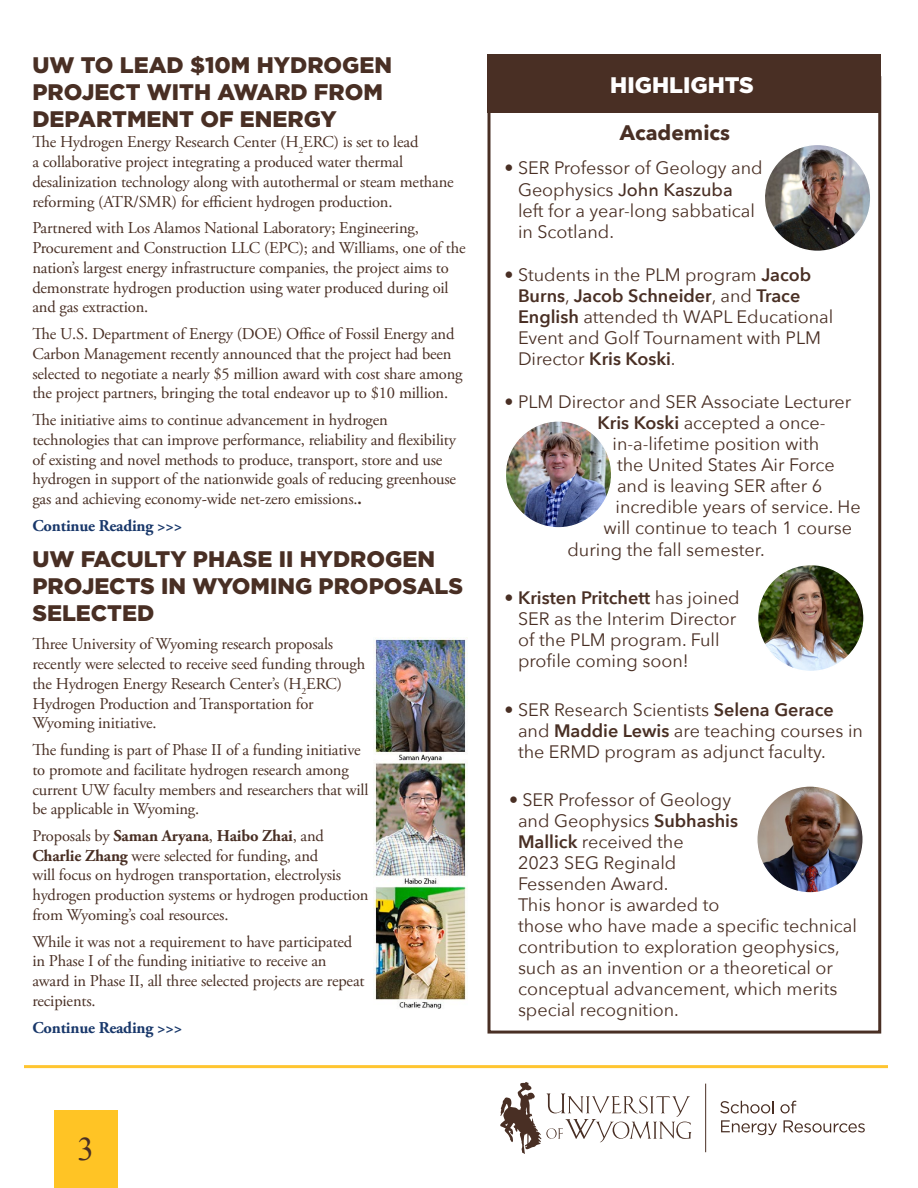
<style>
.page{position:relative;width:918px;height:1188px;background:#fff}
.page>*{position:absolute;margin:0;border:0;box-sizing:border-box;transform-origin:0 0}
.t1{font:33px "Times New Roman";color:#492f24}
.t2{font:900 22.5px/27px "Gotham";color:#492f24}
.t3{font:900 22.5px "Gotham";color:#fff}
.t4{font:700 21px "Avenir Next";color:#492f24}
.t5{font:18px/21px "Avenir Next";color:#492f24}
.t6{font:16.5px/19.8px "Adobe Garamond Pro";letter-spacing:-.01em;color:#492f24}
.t7{font:700 16.5px "Adobe Garamond Pro";letter-spacing:-.01em;color:#18376a}
.s1{font-weight:700}
.s2{font-weight:500}
.s3{font-weight:600}
</style>
<div class="page">
<div style="left:54px;top:1111px;width:63px;height:77px;background:#ffc425"></div>
<hr style="left:24px;top:1065px;width:864px;height:3px;background:#ffc530">
<hr style="left:705px;top:1084px;width:1px;height:68px;background:#492f24">
<svg style="left:720px;top:1101px;width:54px;height:12px"></svg>
<svg style="left:780px;top:1101px;width:16px;height:12px"></svg>
<svg style="left:721px;top:1120px;width:56px;height:15px"></svg>
<svg style="left:784px;top:1120px;width:81px;height:13px"></svg>
<svg style="left:500px;top:1082px;width:191px;height:72px"></svg>
<div style="left:488px;top:76px;width:393px;height:958px;border:3px solid #492f24"></div>
<div style="left:488px;top:54px;width:393px;height:58px;background:#492f24"></div>
<img style="left:373px;top:637px;width:94px;height:372px">
<img style="left:764px;top:144px;width:107px;height:107px;border-radius:53px">
<div style="left:764px;top:144px;width:108px;height:108px;border:2px solid #fff;border-radius:50%"></div>
<img style="left:757px;top:786px;width:106px;height:107px;border-radius:53px">
<div style="left:756px;top:785px;width:108px;height:109px;border:2px solid #fff;border-radius:50%"></div>
<img style="left:758px;top:565px;width:106px;height:107px;border-radius:53px">
<div style="left:757px;top:564px;width:108px;height:108px;border:2px solid #fff;border-radius:50%"></div>
<img style="left:505px;top:421px;width:107px;height:107px;border-radius:53px">
<div style="left:505px;top:420px;width:108px;height:109px;border:2px solid #fff;border-radius:50%"></div>
<h2 class="t2" style="left:32px;top:50px;width:361px">UW TO LEAD $10M HYDROGEN<br>PROJECT WITH AWARD FROM<br>DEPARTMENT OF ENERGY</h2>
<p class="t6" style="left:32px;top:133px;width:423px">The Hydrogen Energy Research Center (H<sub>2</sub>ERC) is set to lead<br>a collaborative project integrating a produced water thermal desalinization technology along with autothermal or steam methane reforming (ATR/SMR) for efficient hydrogen production.</p>
<p class="t6" style="left:32px;top:219px;width:435px">Partnered with Los Alamos National Laboratory; Engineering, Procurement and Construction LLC (EPC); and Williams, one of the nation’s largest energy infrastructure companies, the project aims to demonstrate hydrogen production using water produced during oil and gas extraction.</p>
<p class="t6" style="left:32px;top:324px;width:432px">The U.S. Department of Energy (DOE) Office of Fossil Energy and Carbon Management recently announced that the project had been selected to negotiate a nearly $5 million award with cost share among the project partners, bringing the total endeavor up to $10 million.</p>
<p class="t6" style="left:32px;top:410px;width:425px">The initiative aims to continue advancement in hydrogen technologies that can improve performance, reliability and flexibility of existing and novel methods to produce, transport, store and use hydrogen in support of the nationwide goals of reducing greenhouse gas and achieving economy-wide net-zero emissions.<span class="s1">.</span></p>
<p class="t7" style="left:32px;top:516px;width:152px">Continue Reading &gt;&gt;&gt;</p>
<h2 class="t2" style="left:32px;top:545px;width:432px">UW FACULTY PHASE II HYDROGEN<br>PROJECTS IN WYOMING PROPOSALS<br>SELECTED</h2>
<p class="t6" style="left:32px;top:635px;width:334px">Three University of Wyoming research proposals recently were selected to receive seed funding through the Hydrogen Energy Research Center’s (H<sub>2</sub>ERC)<br>Hydrogen Production and Transportation for Wyoming initiative.</p>
<p class="t6" style="left:32px;top:740px;width:338px">The funding is part of Phase II of a funding initiative to promote and facilitate hydrogen research among current UW faculty members and researchers that will be applicable in Wyoming.</p>
<p class="t6" style="left:32px;top:826px;width:338px">Proposals by <span class="s1">Saman Aryana</span>, <span class="s1">Haibo Zhai</span>, and <span class="s1">Charlie Zhang</span> were selected for funding, and<br>will focus on hydrogen transportation, electrolysis hydrogen production systems or hydrogen production from Wyoming’s coal resources.</p>
<p class="t6" style="left:32px;top:932px;width:334px">While it was not a requirement to have participated in Phase I of the funding initiative to receive an award in Phase II, all three selected projects are repeat recipients.</p>
<p class="t7" style="left:32px;top:1018px;width:152px">Continue Reading &gt;&gt;&gt;</p>
<h1 class="t1" style="left:77px;top:1126px;width:18px">3</h1>
<h2 class="t3" style="left:610px;top:72px;width:145px">HIGHLIGHTS</h2>
<p class="t4" style="left:620px;top:114px;width:112px">Academics</p>
<p class="t5" style="left:518px;top:157px;width:246px;text-indent:-14px">• SER Professor of Geology and<br>Geophysics <span class="s2">John Kaszuba </span>left for a year-long sabbatical in Scotland.</p>
<p class="t5" style="left:518px;top:264px;width:317px;text-indent:-14px">• Students in the PLM program <span class="s3">Jacob<br>Burns</span>, <span class="s3">Jacob Schneider</span>, and <span class="s3">Trace<br>English</span> attended th WAPL Educational<br>Event and Golf Tournament with PLM<br>Director <span class="s3">Kris Koski</span>.</p>
<p class="t5" style="left:505px;top:390px;width:348px">• PLM Director and SER Associate Lecturer</p>
<p class="t5" style="left:598px;top:411px;width:230px"><span class="s3">Kris Koski</span> accepted a once-</p>
<p class="t5" style="left:613px;top:432px;width:208px">in-a-lifetime position with</p>
<p class="t5" style="left:617px;top:453px;width:219px">the United States Air Force</p>
<p class="t5" style="left:617px;top:474px;width:207px">and is leaving SER after 6</p>
<p class="t5" style="left:616px;top:495px;width:247px">incredible years of service. He</p>
<p class="t5" style="left:604px;top:516px;width:250px">will continue to teach 1 course</p>
<p class="t5" style="left:568px;top:538px;width:199px">during the fall semester.</p>
<p class="t5" style="left:518px;top:587px;width:223px;text-indent:-14px">• <span class="s3">Kristen Pritchett</span> has joined<br>SER as the Interim Director of the PLM program. Full profile coming soon!</p>
<p class="t5" style="left:518px;top:698px;width:347px;text-indent:-14px">• SER Research Scientists <span class="s3">Selena Gerace </span>and <span class="s3">Maddie Lewis</span> are teaching courses in the ERMD program as adjunct faculty.</p>
<p class="t5" style="left:518px;top:789px;width:341px;text-indent:-9px">• SER Professor of Geology<br>and Geophysics <span class="s3">Subhashis<br>Mallick</span> received the<br>2023 SEG Reginald<br>Fessenden Award.<br>This honor is awarded to<br>those who have made a specific technical contribution to exploration geophysics, such as an invention or a theoretical or conceptual advancement, which merits special recognition.</p>
</div>
